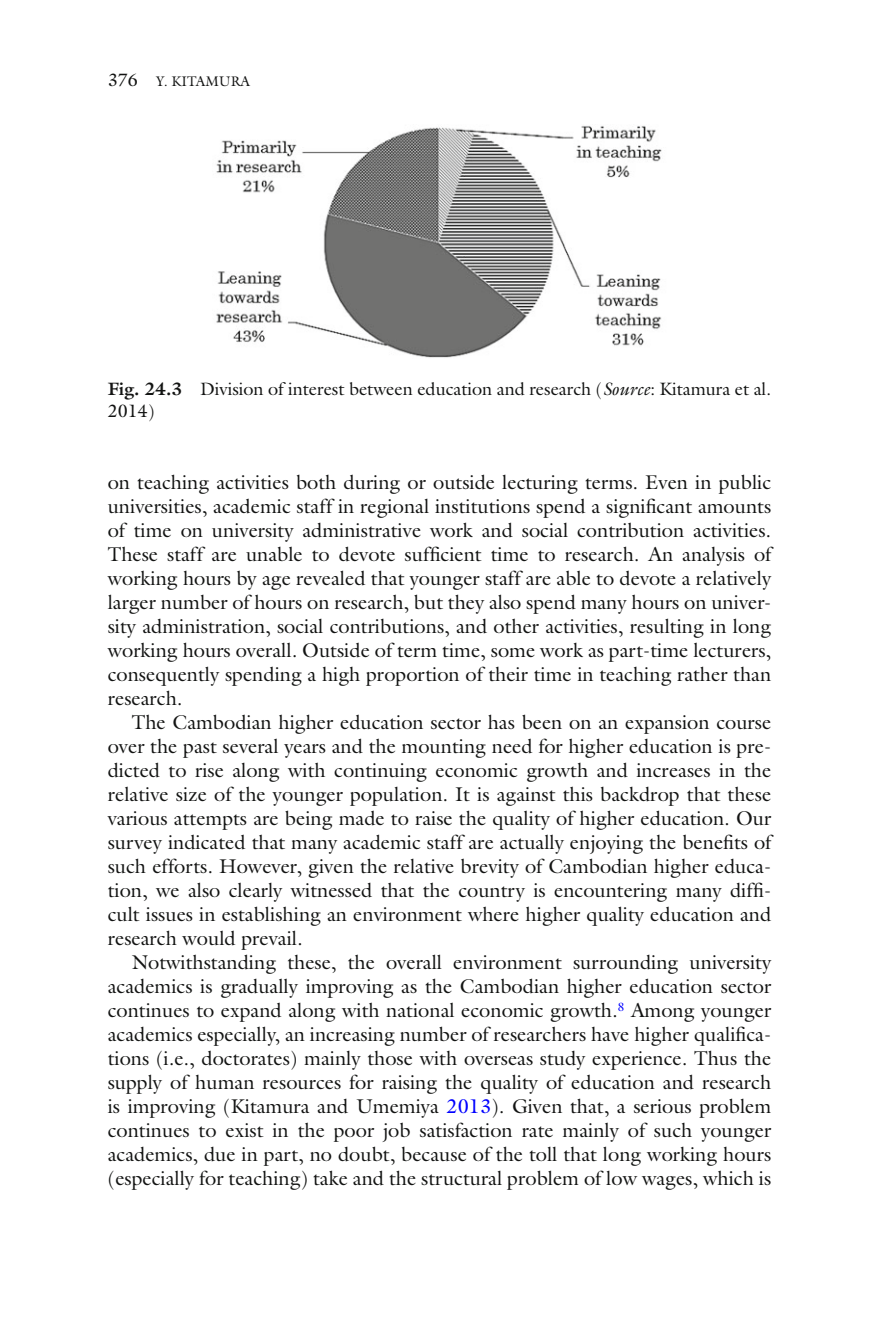
<style>
.page{position:relative;width:879px;height:1333px;background:#fff}
.page>*{position:absolute;margin:0;border:0;box-sizing:border-box;transform-origin:0 0}
.t1{font:20px/24px "Ghqrcf Galliard Std";color:#131413;text-align:justify}
.t2{font:18px/22px "Ghqrcf Galliard Std";color:#131413}
.t3{font:14px "Ghqrcf Galliard Std";color:#131413}
.s1{font-size:18px}
.s2{font-family:"Crlwpm Galliard Std";font-weight:700}
.s3{font-family:"Dltgdm Galliard Std";font-style:italic}
.s4{color:#00f}
</style>
<div class="page">
<img style="left:216px;top:126px;width:446px;height:232px">
<p class="t3" style="left:108px;top:76px;width:144px"><span class="s1">376</span> Y. KITAMURA</p>
<p class="t2" style="left:108px;top:379px;width:665px"><span class="s2">Fig. 24.3</span> Division of interest between education and research ( <span class="s3">Source</span>: Kitamura et al.<br>2014)</p>
<p class="t1" style="left:108px;top:472px;width:665px">on teaching activities both during or outside lecturing terms. Even in public universities, academic staff in regional institutions spend a significant amounts of time on university administrative work and social contribution activities.<br>These staff are unable to devote sufficient time to research. An analysis of working hours by age revealed that younger staff are able to devote a relatively larger number of hours on research, but they also spend many hours on univer&shy;sity administration, social contributions, and other activities, resulting in long working hours overall. Outside of term time, some work as part-time lecturers, consequently spending a high proportion of their time in teaching rather than research.</p>
<p class="t1" style="left:108px;top:712px;width:665px;text-indent:24px">The Cambodian higher education sector has been on an expansion course over the past several years and the mounting need for higher education is pre&shy;dicted to rise along with continuing economic growth and increases in the relative size of the younger population. It is against this backdrop that these various attempts are being made to raise the quality of higher education. Our survey indicated that many academic staff are actually enjoying the benefits of such efforts. However, given the relative brevity of Cambodian higher educa&shy;tion, we also clearly witnessed that the country is encountering many diffi&shy;cult issues in establishing an environment where higher quality education and research would prevail.</p>
<p class="t1" style="left:108px;top:952px;width:665px;text-indent:24px">Notwithstanding these, the overall environment surrounding university academics is gradually improving as the Cambodian higher education sector continues to expand along with national economic growth. <sup>8</sup> Among younger academics especially, an increasing number of researchers have higher qualifica&shy;tions (i.e., doctorates) mainly those with overseas study experience. Thus the supply of human resources for raising the quality of education and research is improving (Kitamura and Umemiya <span class="s4">2013</span>). Given that, a serious problem continues to exist in the poor job satisfaction rate mainly of such younger academics, due in part, no doubt, because of the toll that long working hours (especially for teaching) take and the structural problem of low wages, which is</p>
</div>
